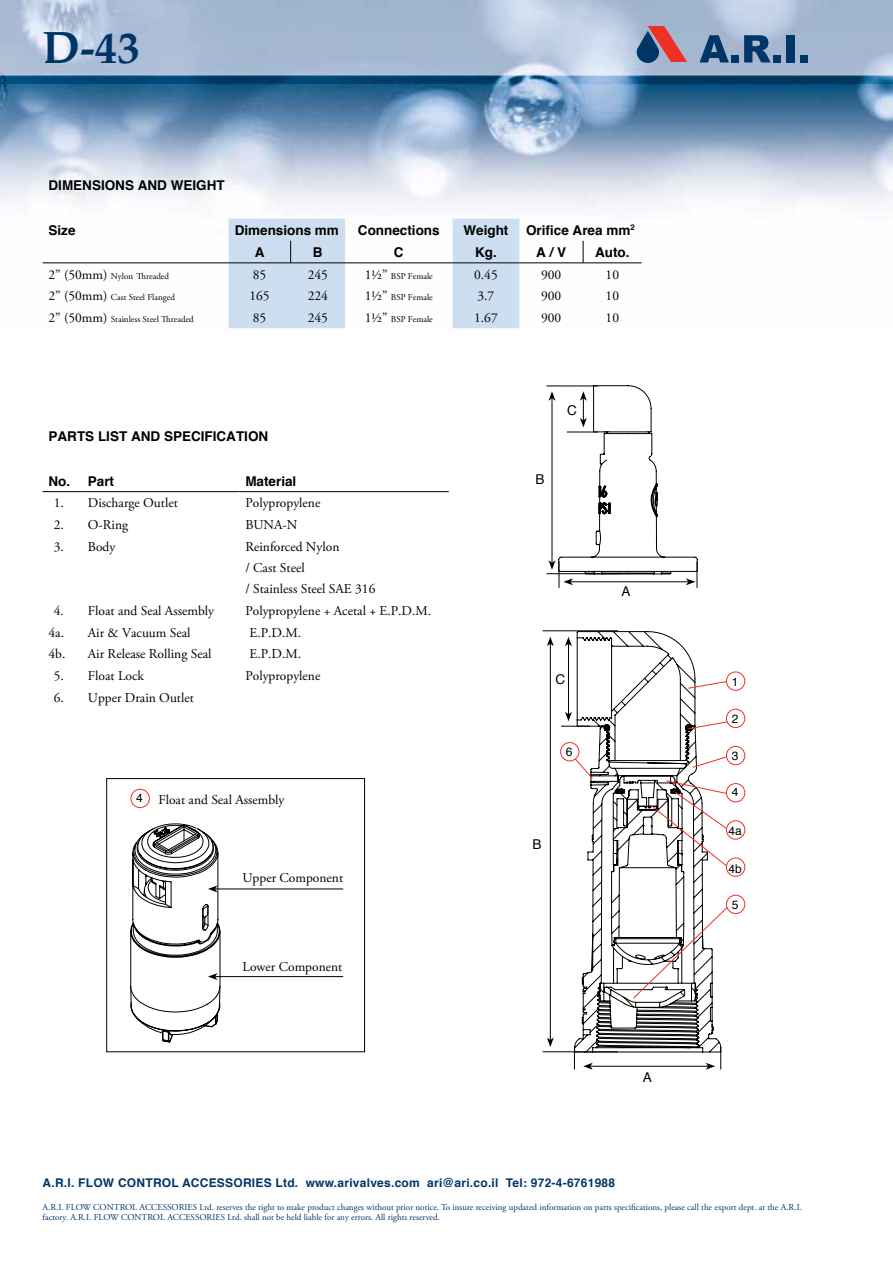
<style>
.page{position:relative;width:893px;height:1263px;background:#fff}
.page>*{position:absolute;margin:0;border:0;box-sizing:border-box;transform-origin:0 0}
.t1{font:700 45px "Palatino";color:#003568}
.t2{font:13.5px/21px "Adobe Garamond Pro";color:#000}
.t3{font:700 13.5px "Helvetica";color:#000}
.t4{font:13.5px "Helvetica";color:#000}
.t5{font:700 12px "Helvetica";letter-spacing:.02em;color:#003568}
.t6{font:12px "Helvetica";color:#000}
.t7{font:9px/10.8px "Adobe Garamond Pro";color:#003568}
.t8{font:9px "Adobe Garamond Pro";color:#000}
.s1{font-size:13.5px}
</style>
<div class="page">
<img style="left:0;top:0;width:893px;height:329px">
<svg style="left:635px;top:26px;width:52px;height:37px;background:#947083"></svg>
<svg style="left:699px;top:35px;width:30px;height:27px"></svg>
<div style="left:731px;top:55px;width:8px;height:7px;background:#003568"></div>
<svg style="left:744px;top:35px;width:27px;height:27px"></svg>
<div style="left:773px;top:55px;width:8px;height:7px;background:#003568"></div>
<div style="left:786px;top:35px;width:8px;height:27px;background:#003568"></div>
<div style="left:800px;top:55px;width:8px;height:7px;background:#003568"></div>
<hr style="left:43px;top:491px;width:39px;height:1px;background:#000">
<hr style="left:82px;top:491px;width:157px;height:1px;background:#000">
<hr style="left:239px;top:491px;width:210px;height:1px;background:#000">
<hr style="left:43px;top:263px;width:186px;height:1px;background:#000">
<hr style="left:519px;top:263px;width:64px;height:1px;background:#000">
<hr style="left:583px;top:263px;width:59px;height:1px;background:#000">
<svg style="left:583px;top:241px;width:1px;height:22px"></svg>
<svg style="left:229px;top:219px;width:290px;height:109px"></svg>
<hr style="left:291px;top:263px;width:54px;height:1px;background:#000">
<hr style="left:215px;top:888px;width:128px;height:1px;background:#000">
<hr style="left:215px;top:976px;width:128px;height:1px;background:#000">
<svg style="left:130px;top:824px;width:90px;height:218px"></svg>
<div style="left:131px;top:789px;width:19px;height:19px;border:1px solid #ee3124;border-radius:50%"></div>
<div style="left:106px;top:778px;width:259px;height:274px;border:1px solid #000"></div>
<svg style="left:574px;top:631px;width:147px;height:421px"></svg>
<svg style="left:574px;top:1046px;width:1px;height:23px"></svg>
<hr style="left:590px;top:1066px;width:118px;height:1px;background:#000">
<svg style="left:706px;top:1047px;width:15px;height:23px"></svg>
<svg style="left:583px;top:1063px;width:10px;height:7px"></svg>
<hr style="left:550px;top:644px;width:1px;height:396px;background:#000">
<svg style="left:547px;top:1037px;width:7px;height:10px"></svg>
<svg style="left:547px;top:637px;width:7px;height:9px"></svg>
<hr style="left:568px;top:644px;width:1px;height:70px;background:#000">
<svg style="left:565px;top:637px;width:7px;height:9px"></svg>
<hr style="left:542px;top:630px;width:76px;height:1px;background:#000">
<svg style="left:561px;top:712px;width:29px;height:15px"></svg>
<hr style="left:542px;top:1051px;width:76px;height:1px;background:#000">
<svg style="left:688px;top:680px;width:42px;height:9px"></svg>
<svg style="left:574px;top:757px;width:19px;height:22px"></svg>
<svg style="left:633px;top:901px;width:99px;height:98px"></svg>
<svg style="left:604px;top:721px;width:127px;height:148px"></svg>
<div style="left:726px;top:858px;width:19px;height:18px;background:#fff;border-radius:50%"></div>
<div style="left:726px;top:857px;width:19px;height:20px;border:1px solid #ee3124;border-radius:50%"></div>
<div style="left:561px;top:742px;width:18px;height:19px;background:#fff;border-radius:50%"></div>
<div style="left:560px;top:742px;width:19px;height:19px;border:1px solid #ee3124;border-radius:50%"></div>
<div style="left:726px;top:746px;width:19px;height:19px;background:#fff;border-radius:50%"></div>
<div style="left:726px;top:746px;width:19px;height:19px;border:1px solid #ee3124;border-radius:50%"></div>
<div style="left:726px;top:821px;width:19px;height:18px;background:#fff;border-radius:50%"></div>
<div style="left:726px;top:820px;width:19px;height:19px;border:1px solid #ee3124;border-radius:50%"></div>
<div style="left:726px;top:783px;width:19px;height:19px;background:#fff;border-radius:50%"></div>
<div style="left:726px;top:783px;width:19px;height:19px;border:1px solid #ee3124;border-radius:50%"></div>
<div style="left:726px;top:709px;width:19px;height:18px;background:#fff;border-radius:50%"></div>
<div style="left:726px;top:709px;width:19px;height:19px;border:1px solid #ee3124;border-radius:50%"></div>
<div style="left:726px;top:672px;width:19px;height:18px;background:#fff;border-radius:50%"></div>
<div style="left:726px;top:672px;width:19px;height:19px;border:1px solid #ee3124;border-radius:50%"></div>
<div style="left:726px;top:895px;width:19px;height:18px;background:#fff;border-radius:50%"></div>
<div style="left:726px;top:895px;width:19px;height:19px;border:1px solid #ee3124;border-radius:50%"></div>
<hr style="left:546px;top:386px;width:52px;height:1px;background:#000">
<hr style="left:546px;top:573px;width:76px;height:1px;background:#000">
<svg style="left:549px;top:385px;width:149px;height:203px"></svg>
<h1 class="t1" style="left:43px;top:9px;width:99px">D-43</h1>
<p class="t3" style="left:49px;top:175px;width:178px">DIMENSIONS AND WEIGHT</p>
<p class="t3" style="left:49px;top:219px;width:29px">Size</p>
<p class="t3" style="left:235px;top:219px;width:106px">Dimensions mm</p>
<p class="t3" style="left:358px;top:219px;width:83px">Connections</p>
<p class="t3" style="left:463px;top:219px;width:46px">Weight</p>
<p class="t3" style="left:526px;top:219px;width:110px">Orifice Area mm<sup>2</sup></p>
<p class="t3" style="left:255px;top:241px;width:11px">A</p>
<p class="t3" style="left:313px;top:241px;width:11px">B</p>
<p class="t3" style="left:394px;top:241px;width:11px">C</p>
<p class="t3" style="left:475px;top:241px;width:23px">Kg.</p>
<p class="t3" style="left:536px;top:241px;width:32px">A / V</p>
<p class="t3" style="left:595px;top:241px;width:36px">Auto.</p>
<p class="t8" style="left:49px;top:270px;width:122px"><span class="s1">2” (50mm)</span> Nylon Threaded</p>
<p class="t2" style="left:253px;top:264px;width:15px">85</p>
<p class="t2" style="left:308px;top:264px;width:22px">245</p>
<p class="t8" style="left:365px;top:270px;width:70px"><span class="s1">1½”</span> BSP Female</p>
<p class="t2" style="left:474px;top:264px;width:25px">0.45</p>
<p class="t2" style="left:541px;top:264px;width:22px">900</p>
<p class="t2" style="left:606px;top:264px;width:15px">10</p>
<p class="t8" style="left:49px;top:292px;width:128px"><span class="s1">2” (50mm)</span> Cast Steel Flanged</p>
<p class="t2" style="left:249px;top:286px;width:22px">165</p>
<p class="t2" style="left:308px;top:286px;width:22px">224</p>
<p class="t8" style="left:365px;top:292px;width:70px"><span class="s1">1½”</span> BSP Female</p>
<p class="t2" style="left:477px;top:286px;width:18px">3.7</p>
<p class="t2" style="left:541px;top:286px;width:22px">900</p>
<p class="t2" style="left:606px;top:286px;width:15px">10</p>
<p class="t8" style="left:49px;top:314px;width:147px"><span class="s1">2” (50mm)</span> Stainless Steel Threaded</p>
<p class="t2" style="left:253px;top:308px;width:15px">85</p>
<p class="t2" style="left:308px;top:308px;width:22px">245</p>
<p class="t8" style="left:365px;top:314px;width:70px"><span class="s1">1½”</span> BSP Female</p>
<p class="t2" style="left:474px;top:308px;width:25px">1.67</p>
<p class="t2" style="left:541px;top:308px;width:22px">900</p>
<p class="t2" style="left:606px;top:308px;width:15px">10</p>
<p class="t3" style="left:49px;top:426px;width:221px">PARTS LIST AND SPECIFICATION</p>
<p class="t3" style="left:49px;top:470px;width:67px">No. Part</p>
<p class="t3" style="left:245px;top:470px;width:53px">Material</p>
<p class="t2" style="left:54px;top:493px;width:126px">1. Discharge Outlet</p>
<p class="t2" style="left:245px;top:493px;width:76px">Polypropylene</p>
<p class="t2" style="left:54px;top:515px;width:76px">2. O-Ring</p>
<p class="t2" style="left:245px;top:515px;width:54px">BUNA-N</p>
<p class="t2" style="left:54px;top:537px;width:63px">3. Body</p>
<p class="t2" style="left:245px;top:537px;width:131px">Reinforced Nylon<br>/ Cast Steel<br>/ Stainless Steel SAE 316</p>
<p class="t2" style="left:54px;top:600px;width:162px">4. Float and Seal Assembly</p>
<p class="t2" style="left:245px;top:600px;width:187px">Polypropylene + Acetal + E.P.D.M.</p>
<p class="t2" style="left:49px;top:622px;width:144px">4a. Air &amp; Vacuum Seal</p>
<p class="t2" style="left:250px;top:622px;width:53px">E.P.D.M.</p>
<p class="t2" style="left:49px;top:644px;width:164px">4b. Air Release Rolling Seal</p>
<p class="t2" style="left:250px;top:644px;width:53px">E.P.D.M.</p>
<p class="t2" style="left:54px;top:666px;width:92px">5. Float Lock</p>
<p class="t2" style="left:245px;top:666px;width:76px">Polypropylene</p>
<p class="t2" style="left:54px;top:688px;width:142px">6. Upper Drain Outlet</p>
<p class="t2" style="left:136px;top:789px;width:150px"><sup>4</sup> Float and Seal Assembly</p>
<p class="t2" style="left:243px;top:868px;width:102px">Upper Component</p>
<p class="t2" style="left:243px;top:956px;width:101px">Lower Component</p>
<p class="t4" style="left:567px;top:400px;width:11px">C</p>
<p class="t4" style="left:535px;top:469px;width:11px">B</p>
<p class="t4" style="left:622px;top:581px;width:11px">A</p>
<p class="t4" style="left:532px;top:834px;width:11px">B</p>
<p class="t4" style="left:556px;top:669px;width:11px">C</p>
<p class="t6" style="left:732px;top:672px;width:8px">1</p>
<p class="t6" style="left:732px;top:709px;width:8px">2</p>
<p class="t6" style="left:566px;top:743px;width:8px">6</p>
<p class="t6" style="left:732px;top:747px;width:8px">3</p>
<p class="t6" style="left:732px;top:782px;width:8px">4</p>
<p class="t6" style="left:728px;top:821px;width:15px">4a</p>
<p class="t6" style="left:728px;top:860px;width:15px">4b</p>
<p class="t6" style="left:732px;top:895px;width:8px">5</p>
<p class="t4" style="left:643px;top:1067px;width:11px">A</p>
<p class="t5" style="left:43px;top:1173px;width:574px">A.R.I. FLOW CONTROL ACCESSORIES Ltd. www.arivalves.com ari@ari.co.il Tel: 972-4-6761988</p>
<p class="t7" style="left:43px;top:1202px;width:761px">A.R.I. FLOW CONTROL ACCESSORIES Ltd. reserves the right to make product changes without prior notice. To insure receiving updated information on parts specifications, please call the export dept. at the A.R.I. factory. A.R.I. FLOW CONTROL ACCESSORIES Ltd. shall not be held liable for any errors. All rights reserved.</p>
</div>
